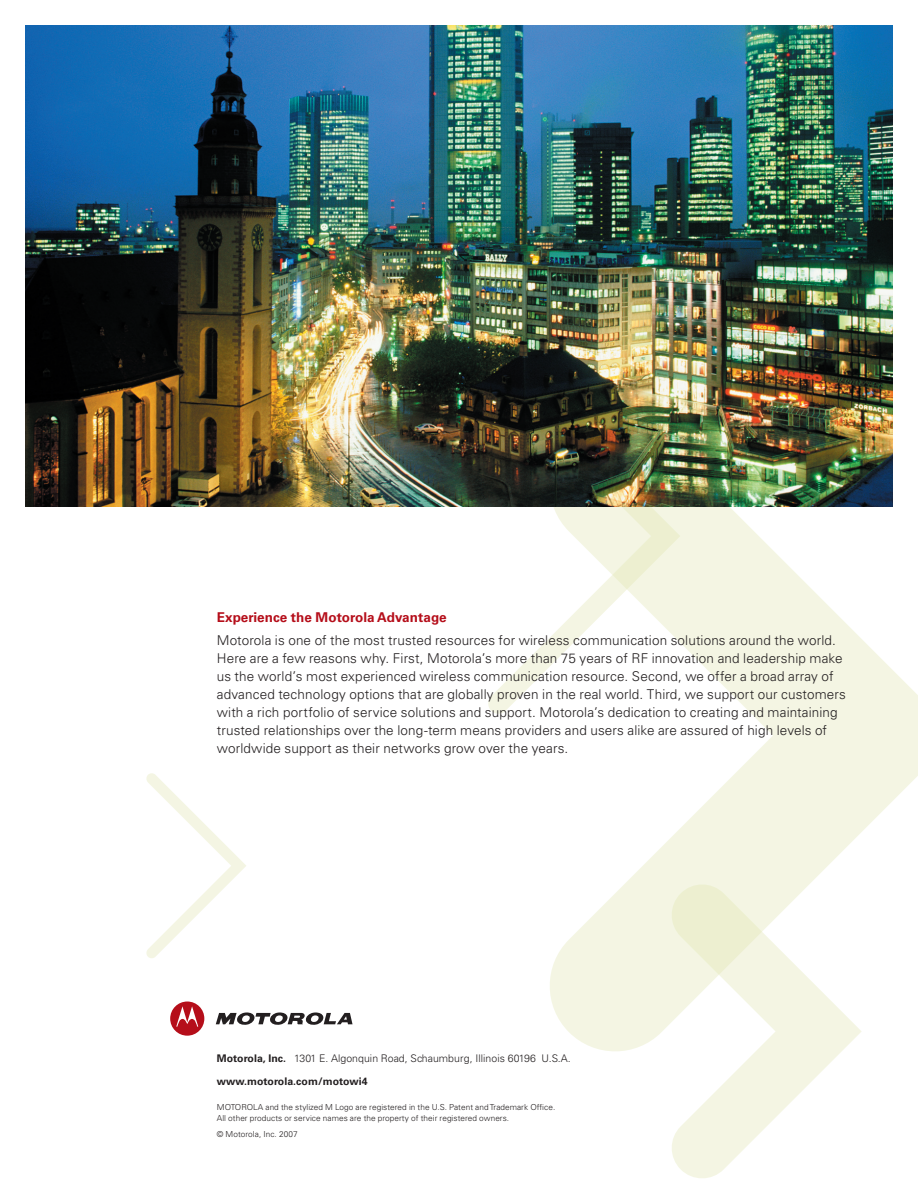
<style>
.page{position:relative;width:918px;height:1188px;background:#fff}
.page>*{position:absolute;margin:0;border:0;box-sizing:border-box;transform-origin:0 0}
.D_subhed2_U45_11_5_1{font:300 13.5px/18px "Univers";letter-spacing:.01em;color:#231f20}
.E_data_text2_U45_7_5{font:700 13.5px "Univers";letter-spacing:.005em;color:#b50e1a}
.H_legal_U45_5_5_6__p{font:300 10.5px "Univers";letter-spacing:.005em;color:#231f20}
.H_legal_U45_5_5_6__p-2{font:700 10.5px "Univers";letter-spacing:.005em;color:#231f20}
.H_legal_U45_5_5_6__p-3{font:300 8.25px/11.2px "Univers";letter-spacing:.005em;color:#231f20}
.s1{font-weight:700}
</style>
<div class="page">
<svg style="left:672px;top:1053px;width:168px;height:125px"></svg>
<svg style="left:488px;top:640px;width:60px;height:74px"></svg>
<svg style="left:146px;top:773px;width:100px;height:185px"></svg>
<svg style="left:548px;top:418px;width:370px;height:635px;fill:#f4f5e3"></svg>
<svg style="left:170px;top:1002px;width:34px;height:34px"></svg>
<svg style="left:216px;top:1012px;width:137px;height:13px"></svg>
<img style="left:26px;top:26px;width:866px;height:481px">
<p class="E_data_text2_U45_7_5" style="left:217px;top:609px;width:231px">Experience the Motorola Advantage</p>
<p class="D_subhed2_U45_11_5_1" style="left:217px;top:631px;width:631px">Motorola is one of the most trusted resources for wireless communication solutions around the world.<br>Here are a few reasons why. First, Motorola’s more than 75 years of RF innovation and leadership make us the world’s most experienced wireless communication resource. Second, we offer a broad array of advanced technology options that are globally proven in the real world. Third, we support our customers with a rich portfolio of service solutions and support. Motorola’s dedication to creating and maintaining trusted relationships over the long-term means providers and users alike are assured of high levels of worldwide support as their networks grow over the years.</p>
<p class="H_legal_U45_5_5_6__p" style="left:217px;top:1052px;width:355px"><span class="s1">Motorola, Inc.</span> 1301 E. Algonquin Road, Schaumburg, Illinois 60196 U.S.A.</p>
<p class="H_legal_U45_5_5_6__p-2" style="left:217px;top:1075px;width:152px">www.motorola.com/motowi4</p>
<p class="H_legal_U45_5_5_6__p-3" style="left:217px;top:1101px;width:340px">MOTOROLA and the stylized M Logo are registered in the U.S. Patent and Trademark Office.<br>All other products or service names are the property of their registered owners.</p>
<p class="H_legal_U45_5_5_6__p-3" style="left:217px;top:1128px;width:82px">© Motorola, Inc. 2007</p>
</div>
